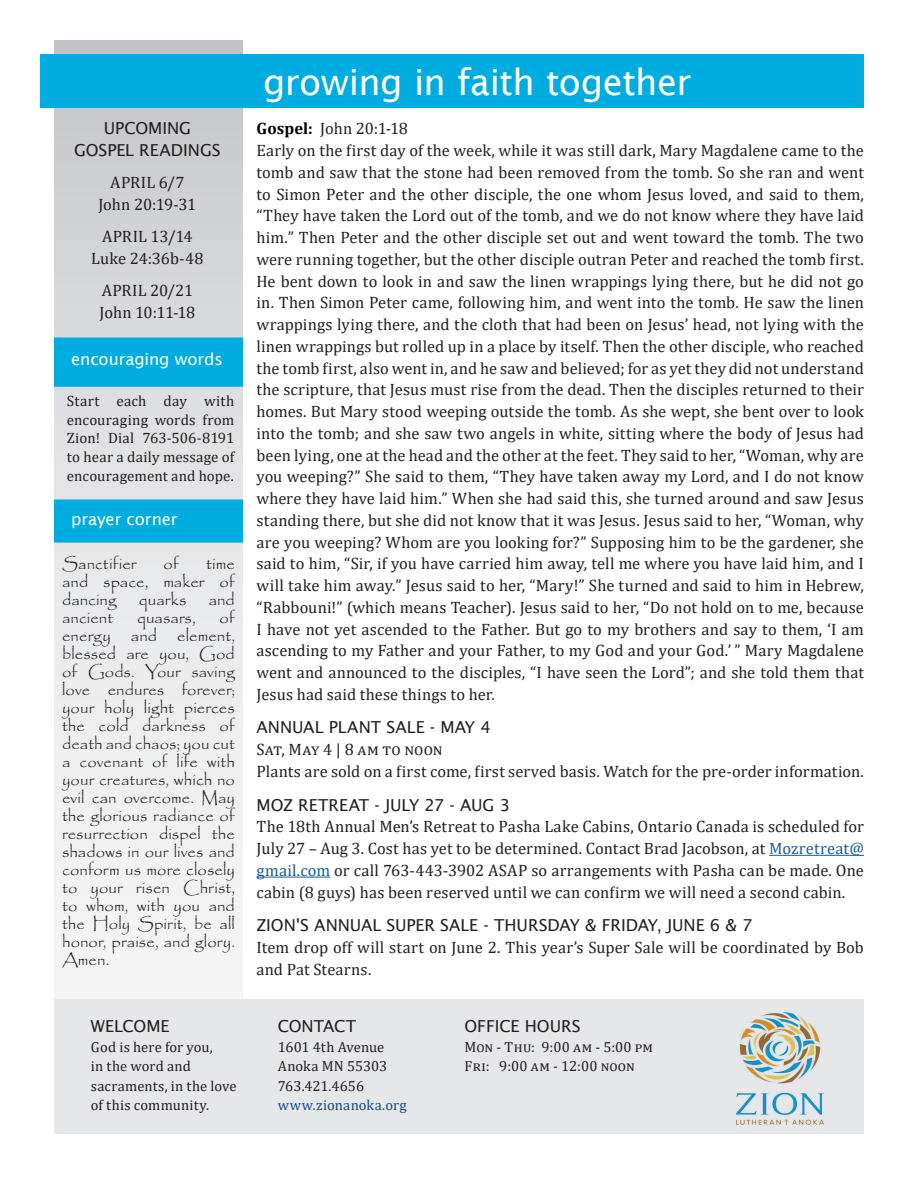
<style>
.page{position:relative;width:918px;height:1188px;background:#fff}
.page>*{position:absolute;margin:0;border:0;box-sizing:border-box;transform-origin:0 0}
.t1{font:36px "Lucida Sans";letter-spacing:-.015em;color:#fff}
.t2{font:16.5px/21.8px "Cambria";letter-spacing:.005em;color:#231f20}
.t3{font:16.5px/18px "Papyrus";letter-spacing:.005em;color:#231f20;text-align:justify}
.t4{font:16.5px/22.5px "Lucida Sans";letter-spacing:-.005em;color:#231f20;text-align:center}
.t5{font:16.5px "Lucida Sans";letter-spacing:-.005em;color:#fff}
.t6{font:15px/18.8px "Cambria";letter-spacing:.005em;color:#231f20;text-align:justify}
.t7{font:14.7px/19.5px "Cambria";letter-spacing:.005em;color:#231f20}
.t8{font:14.7px "Cambria";letter-spacing:.015em;color:#194a84}
.s1{font-weight:700;color:#000}
.s2{color:#175d9e}
</style>
<div class="page">
<hr style="left:769px;top:855px;width:95px;height:1px;background:#175d9e">
<hr style="left:256px;top:877px;width:74px;height:1px;background:#175d9e">
<svg style="left:54px;top:40px;width:189px;height:959px;fill:#e9eaeb"></svg>
<div style="left:54px;top:999px;width:810px;height:134px;background:#e6e7e9"></div>
<img style="left:736px;top:1012px;width:88px;height:113px">
<div style="left:40px;top:54px;width:824px;height:54px;background:#00ace0"></div>
<div style="left:54px;top:500px;width:189px;height:43px;background:#00ace0"></div>
<svg style="left:54px;top:338px;width:189px;height:55px;background:#18b1e0"></svg>
<p class="t4" style="left:74px;top:117px;width:148px">UPCOMING<br>GOSPEL READINGS</p>
<p class="t2" style="left:98px;top:171px;width:100px;line-height:22.5px;text-align:center">APRIL 6/7<br>John 20:19-31</p>
<p class="t2" style="left:91px;top:225px;width:114px;line-height:22.5px;text-align:center">APRIL 13/14<br>Luke 24:36b-48</p>
<p class="t2" style="left:100px;top:279px;width:97px;line-height:22.5px">APRIL 20/21<br>John 10:11-18</p>
<p class="t5" style="left:71px;top:350px;width:153px">encouraging words</p>
<p class="t6" style="left:67px;top:391px;width:169px">Start each day with encouraging words from Zion! Dial 763-506-8191 to hear a daily message of encouragement and hope.</p>
<p class="t5" style="left:71px;top:510px;width:108px">prayer corner</p>
<p class="t3" style="left:62px;top:554px;width:76px">Sanctifier</p>
<p class="t3" style="left:164px;top:554px;width:17px">of</p>
<p class="t3" style="left:62px;top:554px;width:174px;text-indent:144px">time and space, maker of dancing</p>
<p class="t3" style="left:139px;top:590px;width:49px">quarks</p>
<p class="t3" style="left:209px;top:590px;width:28px">and</p>
<p class="t3" style="left:62px;top:608px;width:174px;text-indent:157px">of energy and element, blessed are you, God of Gods. Your saving love endures forever; your holy light pierces the cold darkness of death and chaos; you cut a covenant of life with your creatures, which no evil can overcome. May the glorious radiance of resurrection dispel the shadows in our lives and conform us more closely to your risen Christ, to whom, with you and the Holy Spirit, be all honor, praise, and glory.<br>Amen.</p>
<p class="t3" style="left:62px;top:608px;width:53px">ancient</p>
<p class="t3" style="left:137px;top:608px;width:60px">quasars,</p>
<p class="t4" style="left:91px;top:1015px;width:80px">WELCOME</p>
<p class="t7" style="left:91px;top:1037px;width:147px">God is here for you,<br>in the word and sacraments, in the love of this community.</p>
<h1 class="t1" style="left:263px;top:61px;width:430px">growing in faith together</h1>
<p class="t2" style="left:256px;top:118px;width:609px"><span class="s1">Gospel:</span> John 20:1-18<br>Early on the first day of the week, while it was still dark, Mary Magdalene came to the tomb and saw that the stone had been removed from the tomb. So she ran and went to Simon Peter and the other disciple, the one whom Jesus loved, and said to them, “They have taken the Lord out of the tomb, and we do not know where they have laid him.” Then Peter and the other disciple set out and went toward the tomb. The two were running together, but the other disciple outran Peter and reached the tomb first.<br>He bent down to look in and saw the linen wrappings lying there, but he did not go in. Then Simon Peter came, following him, and went into the tomb. He saw the linen wrappings lying there, and the cloth that had been on Jesus’ head, not lying with the linen wrappings but rolled up in a place by itself. Then the other disciple, who reached the tomb first, also went in, and he saw and believed; for as yet they did not understand the scripture, that Jesus must rise from the dead. Then the disciples returned to their homes. But Mary stood weeping outside the tomb. As she wept, she bent over to look into the tomb; and she saw two angels in white, sitting where the body of Jesus had been lying, one at the head and the other at the feet. They said to her, “Woman, why are you weeping?” She said to them, “They have taken away my Lord, and I do not know where they have laid him.” When she had said this, she turned around and saw Jesus standing there, but she did not know that it was Jesus. Jesus said to her, “Woman, why are you weeping? Whom are you looking for?” Supposing him to be the gardener, she said to him, “Sir, if you have carried him away, tell me where you have laid him, and I will take him away.” Jesus said to her, “Mary!” She turned and said to him in Hebrew, “Rabbouni!” (which means Teacher). Jesus said to her, “Do not hold on to me, because I have not yet ascended to the Father. But go to my brothers and say to them, ‘I am ascending to my Father and your Father, to my God and your God.’ ” Mary Magdalene went and announced to the disciples, “I have seen the Lord”; and she told them that Jesus had said these things to her.</p>
<p class="t4" style="left:256px;top:716px;width:236px">ANNUAL PLANT SALE - MAY 4</p>
<p class="t2" style="left:256px;top:739px;width:609px">Sat, May 4 | 8 am to noon<br>Plants are sold on a first come, first served basis. Watch for the pre-order information.</p>
<p class="t4" style="left:256px;top:794px;width:255px">MOZ RETREAT - JULY 27 - AUG 3</p>
<p class="t2" style="left:256px;top:816px;width:609px;text-align:justify">The 18th Annual Men’s Retreat to Pasha Lake Cabins, Ontario Canada is scheduled for July 27 – Aug 3. Cost has yet to be determined. Contact Brad Jacobson, at <span class="s2">Mozretreat@ gmail.com</span> or call 763-443-3902 ASAP so arrangements with Pasha can be made. One cabin (8 guys) has been reserved until we can confirm we will need a second cabin.</p>
<p class="t4" style="left:256px;top:914px;width:498px">ZION'S ANNUAL SUPER SALE - THURSDAY &amp; FRIDAY, JUNE 6 &amp; 7</p>
<p class="t2" style="left:256px;top:937px;width:609px">Item drop off will start on June 2. This year’s Super Sale will be coordinated by Bob and Pat Stearns.</p>
<p class="t4" style="left:278px;top:1015px;width:80px">CONTACT</p>
<p class="t7" style="left:278px;top:1037px;width:111px">1601 4th Avenue<br>Anoka MN 55303<br>763.421.4656</p>
<p class="t8" style="left:278px;top:1096px;width:130px">www.zionanoka.org</p>
<p class="t4" style="left:464px;top:1015px;width:118px">OFFICE HOURS</p>
<p class="t7" style="left:464px;top:1037px;width:190px">Mon - Thu: 9:00 am - 5:00 pm<br>Fri: 9:00 am - 12:00 noon</p>
</div>
